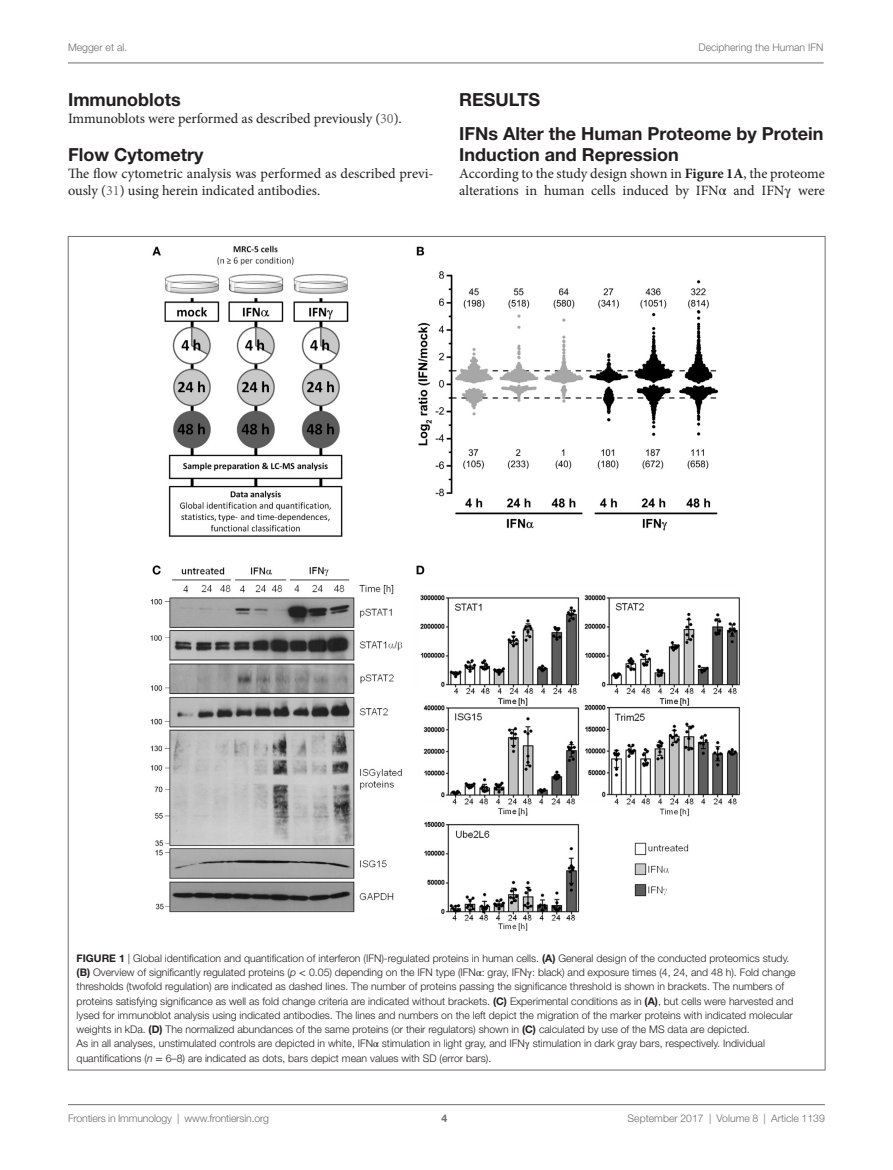
<style>
.page{position:relative;width:893px;height:1170px;background:#fff}
.page>*{position:absolute;margin:0;border:0;box-sizing:border-box;transform-origin:0 0}
.t1{font:700 18px/33.8px "Helvetica Neue LT Std";color:#231f20}
.t2{font:14.25px/17.2px "Minion Pro";letter-spacing:-.005em;color:#231f20}
.t3{font:300 10.5px/14.2px "Helvetica Neue LT Std";color:#231f20}
.t4{font:300 10.5px "Helvetica Neue LT Std";color:#6c6d70}
.t5{font:700 10.5px "Helvetica Neue LT Std";color:#6c6d70}
.s1{color:#6c6d70}
.s2{font-weight:700}
.s3{font-family:"STIX General"}
.s4{font-style:italic}
.s5{font-family:"STIX General";font-weight:400}
</style>
<div class="page">
<img style="left:150px;top:245px;width:590px;height:686px">
<hr style="left:68px;top:63px;width:756px;height:1px;background:#6c6d70">
<hr style="left:68px;top:1104px;width:757px;height:1px;background:#6c6d70">
<p class="t4" style="left:68px;top:41px;width:61px">Megger et al.</p>
<p class="t4" style="left:698px;top:41px;width:127px">Deciphering the Human IFN</p>
<h1 class="t1" style="left:68px;top:82px;width:114px">Immunoblots</h1>
<h2 class="t2" style="left:68px;top:110px;width:335px">Immunoblots were performed as described previously (<span class="s1">30</span>).</h2>
<h1 class="t1" style="left:68px;top:137px;width:137px">Flow Cytometry</h1>
<h2 class="t2" style="left:68px;top:165px;width:367px">The flow cytometric analysis was performed as described previ&shy;ously (<span class="s1">31</span>) using herein indicated antibodies.</h2>
<h1 class="t1" style="left:459px;top:82px;width:366px;text-indent:36px">ULTS<br>IFNs Alter the Human Proteome by Protein</h1>
<h1 class="t1" style="left:459px;top:137px;width:221px">Induction and Repression</h1>
<h2 class="t2" style="left:459px;top:165px;width:367px">According to the study design shown in <span class="s2">Figure 1A</span>, the proteome alterations in human cells induced by IFN<span class="s3">α</span> and IFN<span class="s3">γ</span> were</h2>
<h1 class="t1" style="left:459px;top:82px;width:13px">RES</h1>
<p class="t3" style="left:77px;top:950px;width:720px"><span class="s2">Figure 1</span> | Global identification and quantification of interferon (IFN)-regulated proteins in human cells. <span class="s2">(A)</span> General design of the conducted proteomics study. <span class="s2">(B)</span> Overview of significantly regulated proteins (<span class="s4">p</span> <span class="s5">&lt;</span> 0.05) depending on the IFN type (IFN<span class="s5">α</span>: gray, IFN<span class="s5">γ</span>: black) and exposure times (4, 24, and 48 h). Fold change thresholds (twofold regulation) are indicated as dashed lines. The number of proteins passing the significance threshold is shown in brackets. The numbers of proteins satisfying significance as well as fold change criteria are indicated without brackets. <span class="s2">(C)</span> Experimental conditions as in <span class="s2">(A)</span>, but cells were harvested and lysed for immunoblot analysis using indicated antibodies. The lines and numbers on the left depict the migration of the marker proteins with indicated molecular weights in kDa. <span class="s2">(D)</span> The normalized abundances of the same proteins (or their regulators) shown in <span class="s2">(C)</span> calculated by use of the MS data are depicted.<br>As in all analyses, unstimulated controls are depicted in white, IFN<span class="s5">α</span> stimulation in light gray, and IFN<span class="s5">γ</span> stimulation in dark gray bars, respectively. Individual quantifications (<span class="s4">n</span> <span class="s5">=</span> 6–8) are indicated as dots, bars depict mean values with SD (error bars).</p>
<p class="t4" style="left:68px;top:1111px;width:203px">Frontiers in Immunology | www.frontiersin.org</p>
<p class="t4" style="left:628px;top:1111px;width:199px">September 2017 | Volume 8 | Article 1139</p>
<p class="t5" style="left:441px;top:1111px;width:7px">4</p>
</div>
